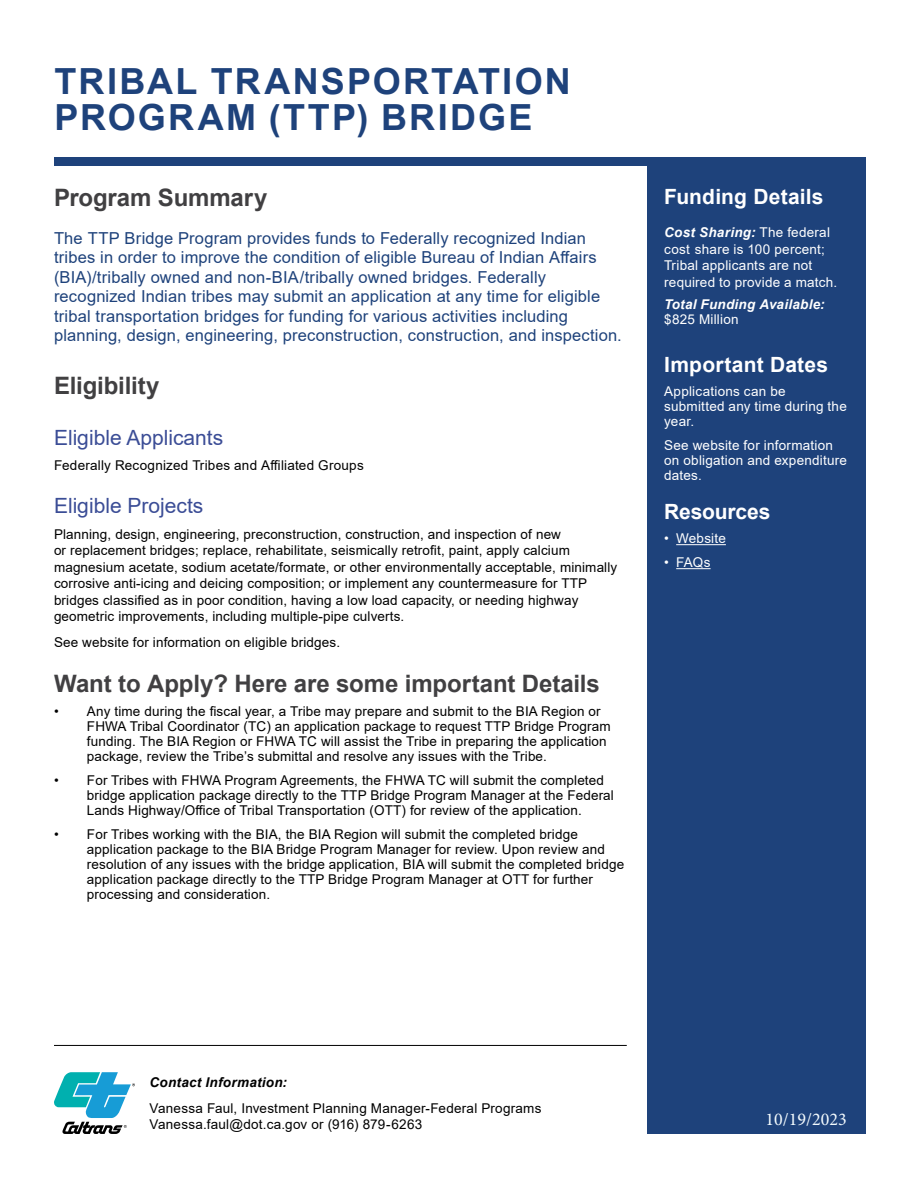
<style>
.page{position:relative;width:918px;height:1188px;background:#fff}
.page>*{position:absolute;margin:0;border:0;box-sizing:border-box;transform-origin:0 0}
.t1{font:700 36px/36px "Arial";letter-spacing:.06em;color:#1e427b}
.t2{font:700 24px "Arial";letter-spacing:-.005em;color:#414042}
.t3{font:700 21px "Arial";letter-spacing:.01em;color:#fff}
.t4{font:21px "Arial";color:#3b4d96}
.t5{font:18px "Minion Pro";color:#f4fbfe}
.t6{font:16.5px/19.5px "Arial";letter-spacing:.01em;color:#1e427b}
.t7{font:13.5px/15px "Arial";letter-spacing:.01em;color:#000}
.t8{font:13.5px/15px "Arial";letter-spacing:.015em;color:#fff}
.t9{font:italic 700 13.5px "Arial";letter-spacing:.02em;color:#fff}
.t10{font:italic 700 13.5px "Arial";letter-spacing:.02em;color:#000}
.s1{font-weight:700;font-style:italic}
</style>
<div class="page">
<div style="left:647px;top:162px;width:218px;height:972px;background:#1e427b"></div>
<hr style="left:54px;top:1045px;width:573px;height:1px;background:#000">
<hr style="left:676px;top:568px;width:35px;height:1px;background:#fff">
<hr style="left:676px;top:544px;width:50px;height:1px;background:#fff">
<div style="left:54px;top:158px;width:811px;height:8px;background:#1e427b"></div>
<svg style="left:54px;top:1072px;width:81px;height:62px"></svg>
<h1 class="t1" style="left:55px;top:64px;width:518px">TRIBAL TRANSPORTATION<br>PROGRAM (TTP) BRIDGE</h1>
<h2 class="t2" style="left:54px;top:181px;width:215px">Program Summary</h2>
<p class="t6" style="left:54px;top:228px;width:534px">The TTP Bridge Program provides funds to Federally recognized Indian</p>
<p class="t6" style="left:54px;top:248px;width:544px">tribes in order to improve the condition of eligible Bureau of Indian Affairs</p>
<p class="t6" style="left:54px;top:267px;width:569px">(BIA)/tribally owned and non-BIA/tribally owned bridges. Federally recognized Indian tribes may submit an application at any time for eligible tribal transportation bridges for funding for various activities including planning, design, engineering, preconstruction, construction, and inspection.</p>
<h2 class="t2" style="left:54px;top:369px;width:107px">Eligibility</h2>
<h3 class="t4" style="left:54px;top:423px;width:171px">Eligible Applicants</h3>
<p class="t7" style="left:54px;top:458px;width:311px">Federally Recognized Tribes and Affiliated Groups</p>
<h3 class="t4" style="left:54px;top:492px;width:151px">Eligible Projects</h3>
<p class="t7" style="left:54px;top:527px;width:509px">Planning, design, engineering, preconstruction, construction, and inspection of new</p>
<p class="t7" style="left:54px;top:543px;width:517px">or replacement bridges; replace, rehabilitate, seismically retrofit, paint, apply calcium</p>
<p class="t7" style="left:54px;top:559px;width:565px;line-height:16.5px">magnesium acetate, sodium acetate/formate, or other environmentally acceptable, minimally corrosive anti-icing and deicing composition; or implement any countermeasure for TTP</p>
<p class="t7" style="left:54px;top:593px;width:526px">bridges classified as in poor condition, having a low load capacity, or needing highway</p>
<p class="t7" style="left:54px;top:609px;width:352px">geometric improvements, including multiple-pipe culverts.</p>
<p class="t7" style="left:54px;top:635px;width:288px">See website for information on eligible bridges.</p>
<h2 class="t2" style="left:54px;top:666px;width:547px">Want to Apply? Here are some important Details</h2>
<p class="t7" style="left:87px;top:704px;width:525px;text-indent:-33px">• Any time during the fiscal year, a Tribe may prepare and submit to the BIA Region or FHWA Tribal Coordinator (TC) an application package to request TTP Bridge Program funding. The BIA Region or FHWA TC will assist the Tribe in preparing the application package, review the Tribe’s submittal and resolve any issues with the Tribe.</p>
<p class="t7" style="left:87px;top:773px;width:528px;text-indent:-33px">• For Tribes with FHWA Program Agreements, the FHWA TC will submit the completed bridge application package directly to the TTP Bridge Program Manager at the Federal<br>Lands Highway/Office of Tribal Transportation (OTT) for review of the application.</p>
<p class="t7" style="left:87px;top:827px;width:539px;text-indent:-33px">• For Tribes working with the BIA, the BIA Region will submit the completed bridge application package to the BIA Bridge Program Manager for review. Upon review and resolution of any issues with the bridge application, BIA will submit the completed bridge application package directly to the TTP Bridge Program Manager at OTT for further processing and consideration.</p>
<h3 class="t3" style="left:664px;top:182px;width:161px">Funding Details</h3>
<p class="t8" style="left:664px;top:224px;width:175px;line-height:16.5px"><span class="s1">Cost Sharing:</span> The federal cost share is 100 percent;<br>Tribal applicants are not required to provide a match.</p>
<p class="t9" style="left:664px;top:296px;width:162px">Total Funding Available:</p>
<p class="t8" style="left:664px;top:312px;width:76px">$825 Million</p>
<h3 class="t3" style="left:664px;top:350px;width:165px">Important Dates</h3>
<p class="t8" style="left:664px;top:384px;width:184px">Applications can be submitted any time during the year.</p>
<p class="t8" style="left:664px;top:438px;width:184px">See website for information on obligation and expenditure dates.</p>
<h3 class="t3" style="left:664px;top:497px;width:108px">Resources</h3>
<p class="t8" style="left:664px;top:531px;width:63px">• Website</p>
<p class="t8" style="left:664px;top:555px;width:48px">• FAQs</p>
<h3 class="t10" style="left:150px;top:1073px;width:139px">Contact Information:</h3>
<p class="t7" style="left:150px;top:1099px;width:393px;line-height:16.5px">Vanessa Faul, Investment Planning Manager-Federal Programs<br>Vanessa.faul@dot.ca.gov or (916) 879-6263</p>
<p class="t5" style="left:766px;top:1108px;width:83px">10/19/2023</p>
</div>
